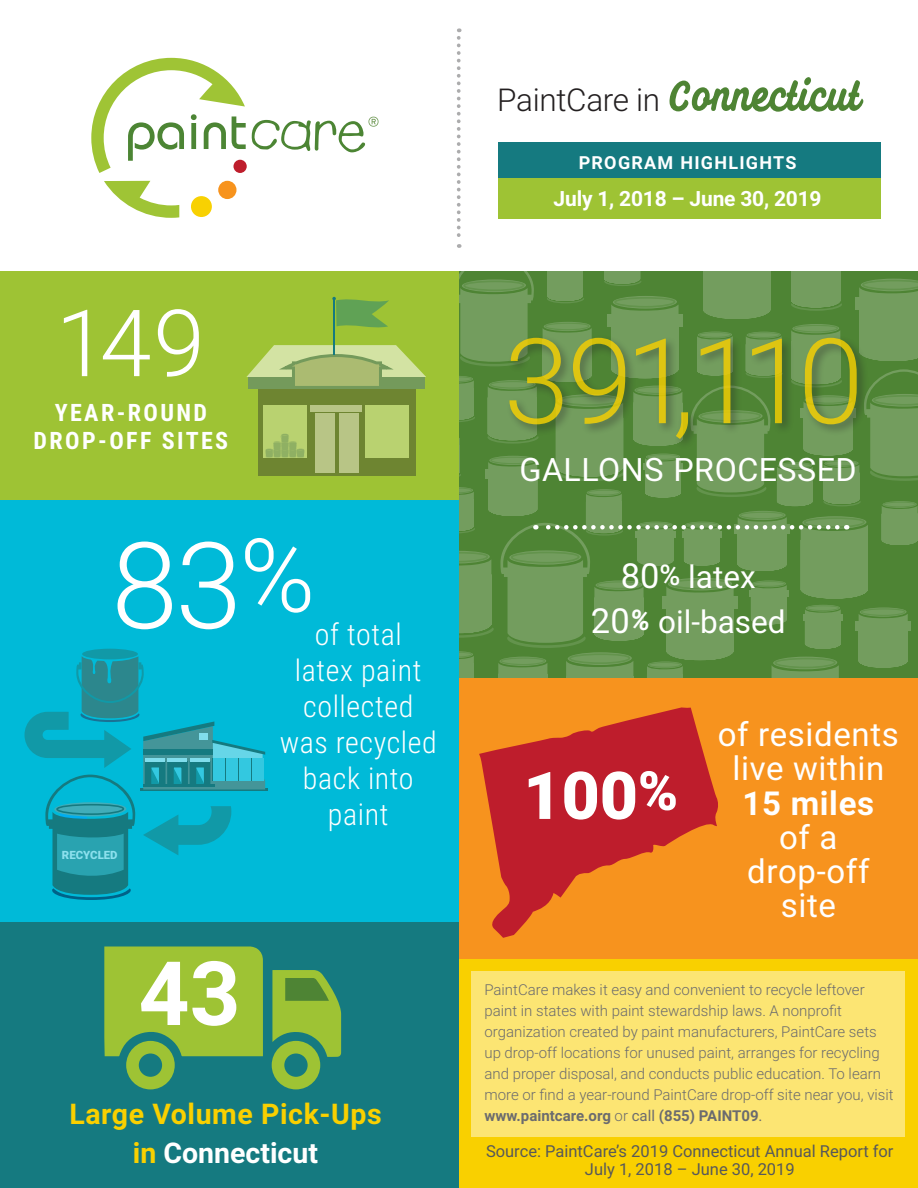
<style>
.page{position:relative;width:918px;height:1188px;background:#fff}
.page>*{position:absolute;margin:0;border:0;box-sizing:border-box;transform-origin:0 0}
.t1{font:300 120.15px "Roboto";color:#fff}
.t2{font:300 118.5px "Roboto";letter-spacing:-.07em;color:#f9d000}
.t3{font:300 93px "Roboto";color:#fff}
.t4{font:700 88.95px "Roboto";color:#fff}
.t5{font:900 66px "Roboto";color:#fff}
.t6{font:33px/34.2px "Roboto";letter-spacing:.02em;color:#fff;text-align:center}
.t7{font:32.25px "Roboto";letter-spacing:.015em;color:#fff}
.t8{font:300 31.5px "Roboto";letter-spacing:-.01em;color:#231f20}
.t9{font:31.5px "Roboto";color:#fff}
.t10{font:300 30px/36px "Roboto Condensed";letter-spacing:.02em;color:#fff;text-align:center}
.t11{font:700 28.5px/38.8px "Roboto";letter-spacing:.01em;color:#f9d000;text-align:center}
.t12{font:700 24px/27.6px "Roboto Condensed";letter-spacing:.1em;color:#fff;text-align:center}
.t13{font:700 21px "Roboto";letter-spacing:-.01em;color:#fff}
.t14{font:700 18px "Roboto";letter-spacing:.07em;color:#fff}
.t15{font:16.5px/18px "Roboto";color:#57585a;text-align:center}
.t16{font:300 15px/21px "Roboto";color:#6b6b6e}
.t17{font:900 11.4px "Roboto";color:#8ce0ed}
.s1{font-size:102.15px}
.s2{color:#fff}
.s3{font-family:"Felisha";font-weight:400;font-size:51px;color:#4e8434}
.s4{font-size:34.5px}
.s5{font-weight:500;font-size:28.5px}
.s6{font-weight:700;font-style:italic;font-size:28.5px}
.s7{font-size:54px}
.s8{font-weight:700}
.s9{font-weight:400}
</style>
<div class="page">
<div style="left:0;top:500px;width:459px;height:458px;background:#00bad8"></div>
<div style="left:498px;top:142px;width:382px;height:77px;background:#9ec334"></div>
<div style="left:0;top:271px;width:460px;height:229px;background:#9ec334"></div>
<div style="left:0;top:922px;width:459px;height:266px;background:#157a80"></div>
<svg style="left:457px;top:38px;width:4px;height:210px"></svg>
<div style="left:82px;top:649px;width:56px;height:10px;background:#1199a7;border-radius:50%"></div>
<hr style="left:140px;top:789px;width:127px;height:2px;background:#157a80">
<svg style="left:25px;top:656px;width:240px;height:244px"></svg>
<div style="left:459px;top:958px;width:459px;height:230px;background:#f9d000"></div>
<div style="left:471px;top:971px;width:434px;height:165px;background:#fce573"></div>
<svg style="left:459px;top:271px;width:459px;height:407px;background:#61904a"></svg>
<div style="left:258px;top:388px;width:157px;height:87px;background:#6e8531"></div>
<div style="left:263px;top:405px;width:44px;height:53px;background:#b9d270"></div>
<div style="left:366px;top:405px;width:43px;height:53px;background:#b9d270"></div>
<div style="left:311px;top:405px;width:51px;height:6px;background:#b8c586"></div>
<div style="left:315px;top:414px;width:19px;height:59px;background:#b8c586"></div>
<div style="left:339px;top:414px;width:20px;height:59px;background:#b8c586"></div>
<svg style="left:246px;top:345px;width:180px;height:45px;background:#aac175"></svg>
<hr style="left:333px;top:298px;width:2px;height:56px;background:#157a80">
<svg style="left:332px;top:297px;width:57px;height:31px"></svg>
<svg style="left:265px;top:434px;width:40px;height:24px"></svg>
<svg style="left:91px;top:58px;width:155px;height:115px"></svg>
<div style="left:233px;top:160px;width:14px;height:13px;background:#be1d2c;border-radius:50%"></div>
<div style="left:218px;top:181px;width:18px;height:18px;background:#f7931d;border-radius:50%"></div>
<div style="left:191px;top:196px;width:21px;height:21px;background:#f8d102;border-radius:50%"></div>
<svg style="left:104px;top:181px;width:75px;height:37px"></svg>
<svg style="left:252px;top:117px;width:127px;height:35px"></svg>
<div style="left:459px;top:678px;width:459px;height:281px;background:#f7931e"></div>
<svg style="left:104px;top:947px;width:159px;height:142px"></svg>
<svg style="left:272px;top:970px;width:69px;height:119px"></svg>
<div style="left:498px;top:142px;width:382px;height:36px;background:#157a80"></div>
<svg style="left:479px;top:707px;width:239px;height:231px;fill:#be1d2c"></svg>
<p class="t3" style="left:56px;top:278px;width:151px">149</p>
<p class="t12" style="left:34px;top:398px;width:196px">YEAR-ROUND<br>DROP-OFF SITES</p>
<p class="t1" style="left:111px;top:501px;width:205px">83<span class="s1">%</span></p>
<p class="t10" style="left:280px;top:615px;width:159px">of total<br>latex paint collected was recycled back into paint</p>
<p class="t17" style="left:62px;top:847px;width:57px">RECYCLED</p>
<p class="t4" style="left:139px;top:931px;width:104px">43</p>
<p class="t11" style="left:69px;top:1093px;width:314px">Large Volume Pick-Ups in <span class="s2">Connecticut</span></p>
<p class="t8" style="left:497px;top:78px;width:365px">PaintCare in <span class="s3">Connecticut</span></p>
<p class="t14" style="left:579px;top:150px;width:219px">PROGRAM HIGHLIGHTS</p>
<p class="t13" style="left:554px;top:184px;width:270px">July 1, 2018 – June 30, 2019</p>
<h2 class="t2" style="left:504px;top:298px;width:361px">391,110</h2>
<p class="t7" style="left:520px;top:447px;width:339px">GALLONS PROCESSED</p>
<p class="t9" style="left:621px;top:554px;width:136px"><span class="s4">80</span><span class="s5">%</span> latex</p>
<p class="t9" style="left:591px;top:599px;width:196px"><span class="s4">20</span><span class="s6">%</span> oil-based</p>
<p class="t5" style="left:523px;top:749px;width:156px">100<span class="s7">%</span></p>
<p class="t6" style="left:718px;top:716px;width:183px">of residents live within<br><span class="s8">15 miles<br></span>of a drop-off site</p>
<p class="t16" style="left:484px;top:979px;width:411px">PaintCare makes it easy and convenient to recycle leftover paint in states with paint stewardship laws. A nonprofit organization created by paint manufacturers, PaintCare sets up drop-off locations for unused paint, arranges for recycling and proper disposal, and conducts public education. To learn more or find a year-round PaintCare drop-off site near you, visit <span class="s8">www.paintcare.org</span> or <span class="s9">call</span> <span class="s8">(855) PAINT09</span><span class="s9">.</span></p>
<p class="t15" style="left:486px;top:1142px;width:409px">Source: PaintCare’s 2019 Connecticut Annual Report for<br>July 1, 2018 – June 30, 2019</p>
</div>
